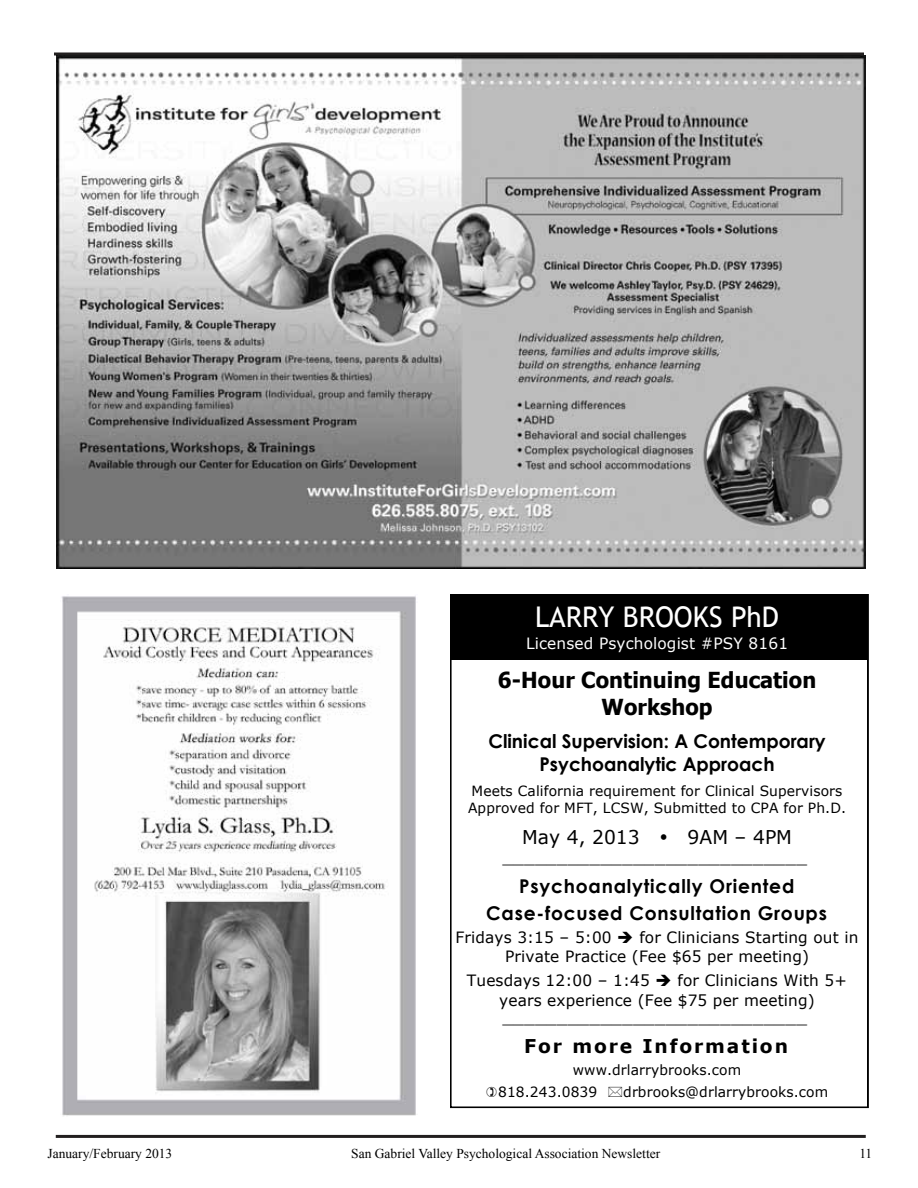
<style>
.page{position:relative;width:918px;height:1188px;background:#fff}
.page>*{position:absolute;margin:0;border:0;box-sizing:border-box;transform-origin:0 0}
.t1{font:28.5px "Trebuchet MS";color:#fff}
.t2{font:700 22.05px/26.5px "Tahoma";letter-spacing:.005em;color:#000;text-align:center}
.t3{font:700 19.05px/26.5px "Century Gothic";letter-spacing:.04em;color:#000;text-align:center}
.t4{font:700 19.05px/22.8px "Century Gothic";color:#000;text-align:center}
.t5{font:700 19.05px "Verdana";letter-spacing:.1em;color:#000}
.t6{font:19.05px "Verdana";color:#000}
.t7{font:17.1px "Verdana";color:#000}
.t8{font:15.6px/19.4px "Verdana";letter-spacing:.01em;color:#000;text-align:center}
.t9{font:15.6px "Verdana";letter-spacing:.01em;color:#fff}
.t10{font:14.1px/17.5px "Verdana";letter-spacing:.01em;color:#000}
.t11{font:13.5px "Times New Roman";color:#000}
</style>
<div class="page">
<hr style="left:56px;top:1135px;width:810px;height:3px;background:#221f1f">
<svg style="left:54px;top:52px;width:810px;height:4px;background:#3a3838"></svg>
<img style="left:56px;top:56px;width:809px;height:512px">
<img style="left:61px;top:596px;width:355px;height:520px">
<div style="left:451px;top:595px;width:416px;height:6px;background:#000"></div>
<div style="left:451px;top:601px;width:416px;height:33px;background:#000"></div>
<div style="left:451px;top:634px;width:416px;height:19px;background:#000"></div>
<div style="left:451px;top:653px;width:416px;height:7px;background:#000"></div>
<div style="left:450px;top:594px;width:419px;height:514px;border:2px solid #000"></div>
<h1 class="t1" style="left:535px;top:601px;width:246px">LARRY BROOKS PhD</h1>
<p class="t9" style="left:526px;top:634px;width:263px">Licensed Psychologist #PSY 8161</p>
<h2 class="t2" style="left:498px;top:666px;width:320px">6-Hour Continuing Education<br>Workshop</h2>
<h3 class="t4" style="left:488px;top:729px;width:339px">Clinical Supervision: A Contemporary<br>Psychoanalytic Approach</h3>
<p class="t10" style="left:468px;top:782px;width:380px">Meets California requirement for Clinical Supervisors<br>Approved for MFT, LCSW, Submitted to CPA for Ph.D.</p>
<h3 class="t6" style="left:522px;top:825px;width:271px">May 4, 2013 • 9AM – 4PM</h3>
<p class="t7" style="left:502px;top:846px;width:306px">____________________________</p>
<h3 class="t3" style="left:486px;top:873px;width:342px">Psychoanalytically Oriented<br>Case-focused Consultation Groups</h3>
<p class="t8" style="left:456px;top:928px;width:404px">Fridays 3:15 – 5:00 ➔ for Clinicians Starting out in<br>Private Practice (Fee $65 per meeting)</p>
<p class="t8" style="left:467px;top:971px;width:382px">Tuesdays 12:00 – 1:45 ➔ for Clinicians With 5+ years experience (Fee $75 per meeting)</p>
<p class="t7" style="left:502px;top:1006px;width:306px">____________________________</p>
<h3 class="t5" style="left:524px;top:1034px;width:265px">For more Information</h3>
<p class="t10" style="left:498px;top:1059px;width:245px;line-height:22px;text-indent:75px">www.drlarrybrooks.com<br>818.243.0839</p>
<p class="t10" style="left:623px;top:1083px;width:206px">drbrooks@drlarrybrooks.com</p>
<p class="t11" style="left:48px;top:1145px;width:126px">January/February 2013</p>
<p class="t11" style="left:351px;top:1145px;width:311px">San Gabriel Valley Psychological Association Newsletter</p>
<p class="t11" style="left:859px;top:1145px;width:14px">11</p>
</div>
